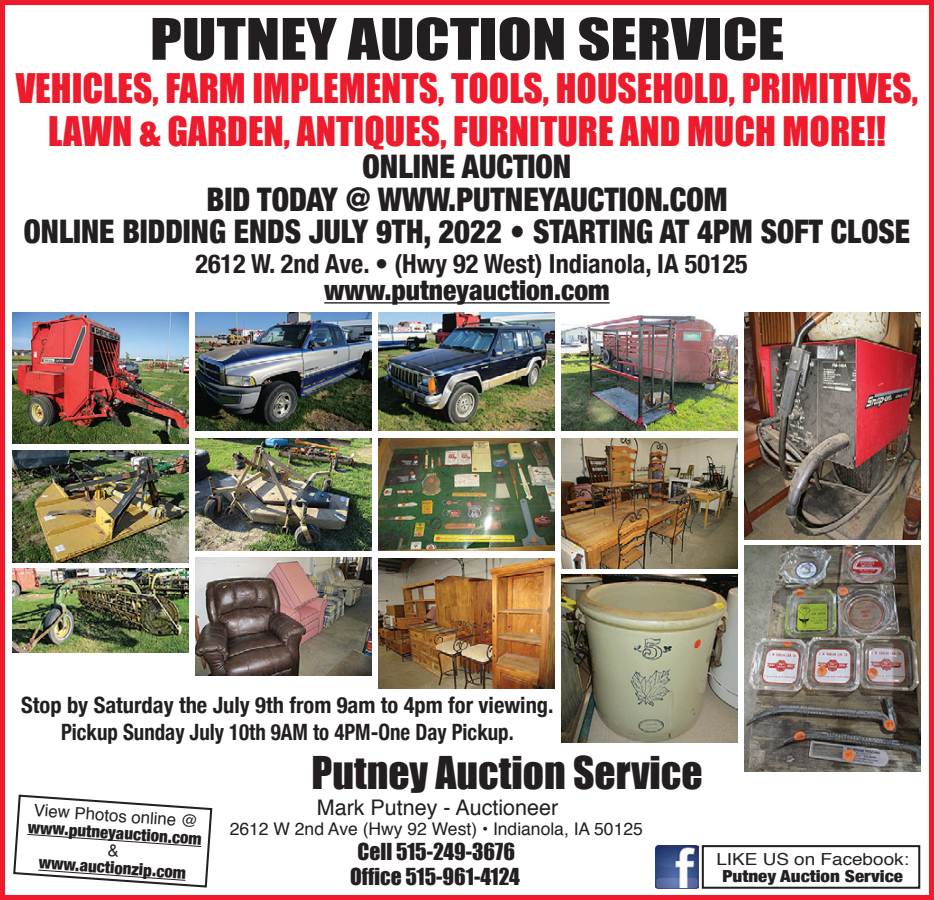
<style>
.page{position:relative;width:934px;height:900px;background:#fff}
.page>*{position:absolute;margin:0;border:0;box-sizing:border-box;transform-origin:0 0}
.t1{font:52.75px "Impact";color:#231f20;scale:1.2 1}
.t2{font:41.5px "Impact";color:#231f20}
.t3{font:37.5px/43px "Impact";color:#ee1b2c;text-align:center}
.t4{font:900 condensed 32.5px/32.5px "Helvetica Neue";color:#231f20;text-align:center;scale:.96 1}
.t5{font:900 condensed 27.5px "Helvetica Neue";color:#231f20}
.t6{font:700 condensed 26.25px "Helvetica Neue";color:#231f20}
.t7{font:700 condensed 22.5px/27.5px "Helvetica Neue";color:#231f20;text-align:center}
.t8{font:21.5px/25px "Impact";color:#231f20;text-align:center}
.t9{font:21.5px "Helvetica";color:#231f20}
.t10{font:17.5px "Helvetica";color:#231f20}
.t11{font:900 condensed 16.75px "Helvetica Neue";color:#231f20}
.t12{font:16.75px "Helvetica";color:#231f20}
.t13{font:900 condensed 16.5px "Helvetica Neue";color:#231f20;scale:1.14 1}
.t14{font:16.5px "Helvetica";color:#231f20;scale:1.14 1}
</style>
<div class="page">
<hr style="left:324px;top:302px;width:286px;height:2px;background:#231f20">
<div style="left:0;top:0;width:934px;height:900px;border:5px solid #ee1b2c"></div>
<div style="left:702px;top:845px;width:218px;height:44px;border:2px solid #231f20"></div>
<img style="left:655px;top:845px;width:44px;height:44px">
<img style="left:13px;top:313px;width:175px;height:130px">
<img style="left:196px;top:313px;width:175px;height:118px">
<img style="left:379px;top:313px;width:175px;height:118px">
<img style="left:562px;top:315px;width:175px;height:116px">
<img style="left:13px;top:569px;width:175px;height:84px">
<img style="left:379px;top:558px;width:175px;height:131px">
<img style="left:562px;top:575px;width:175px;height:167px">
<img style="left:13px;top:450px;width:175px;height:113px">
<img style="left:196px;top:438px;width:175px;height:113px">
<img style="left:379px;top:438px;width:175px;height:113px">
<img style="left:745px;top:545px;width:175px;height:227px">
<img style="left:562px;top:438px;width:175px;height:131px">
<img style="left:745px;top:313px;width:175px;height:226px">
<img style="left:196px;top:558px;width:175px;height:118px">
<svg style="left:13px;top:794px;width:200px;height:94px"></svg>
<h1 class="t1" style="left:150px;top:-2px;width:530px">PUTNEY AUCTION SERVICE</h1>
<p class="t3" style="left:16px;top:66px;width:904px">VEHICLES, FARM IMPLEMENTS, TOOLS, HOUSEHOLD, PRIMITIVES,<br>LAWN &amp; GARDEN, ANTIQUES, FURNITURE AND MUCH MORE!!</p>
<p class="t4" style="left:24px;top:149px;width:924px">ONLINE AUCTION<br>BID TODAY @ WWW.PUTNEYAUCTION.COM<br>ONLINE BIDDING ENDS JULY 9TH, 2022 • STARTING AT 4PM SOFT CLOSE</p>
<p class="t6" style="left:195px;top:242px;width:554px">2612 W. 2nd Ave. • (Hwy 92 West) Indianola, IA 50125</p>
<p class="t5" style="left:324px;top:268px;width:287px">www.putneyauction.com</p>
<p class="t7" style="left:21px;top:689px;width:534px">Stop by Saturday the July 9th from 9am to 4pm for viewing.<br>Pickup Sunday July 10th 9AM to 4PM-One Day Pickup.</p>
<p class="t2" style="left:311px;top:740px;width:393px">Putney Auction Service</p>
<p class="t9" style="left:317px;top:791px;width:243px">Mark Putney - Auctioneer</p>
<p class="t10" style="left:230px;top:815px;width:415px">2612 W 2nd Ave (Hwy 92 West) • Indianola, IA 50125</p>
<p class="t8" style="left:350px;top:838px;width:171px">Cell 515-249-3676<br>Office 515-961-4124</p>
<p class="t12" style="left:35px;top:797px;width:166px;rotate:4deg">View Photos online @</p>
<p class="t11" style="left:29px;top:813px;width:176px;rotate:4deg">www.putneyauction.com</p>
<p class="t11" style="left:40px;top:849px;width:149px;rotate:4deg">www.auctionzip.com</p>
<p class="t14" style="left:716px;top:846px;width:170px">LIKE US on Facebook:</p>
<p class="t13" style="left:722px;top:862px;width:160px">Putney Auction Service</p>
</div>
